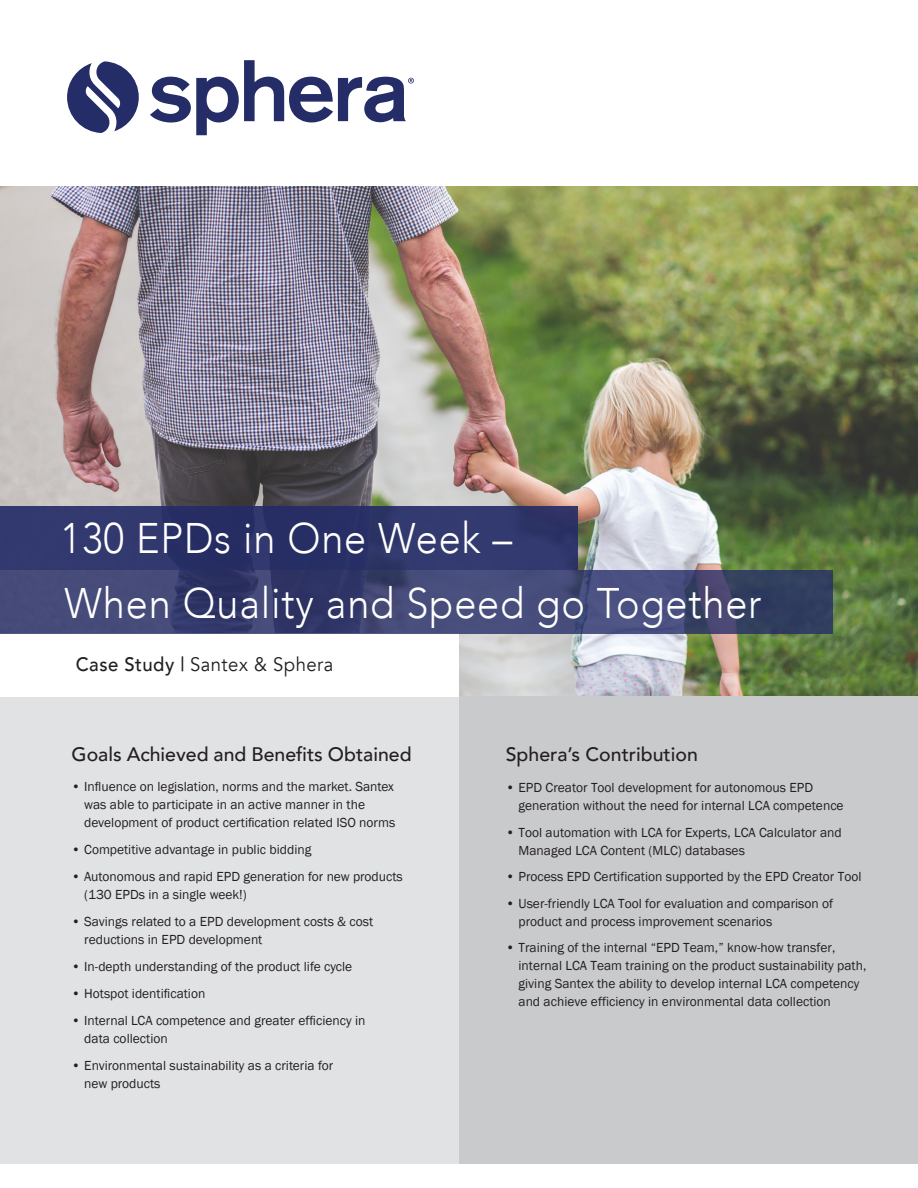
<style>
.page{position:relative;width:918px;height:1188px;background:#fff}
.page>*{position:absolute;margin:0;border:0;box-sizing:border-box;transform-origin:0 0}
.HEADLINE_44_0_neg{font:300 42.75px "Avenir";letter-spacing:.02em;color:#fff;scale:.93 1}
.BODY_Narrow_light_9_Bullet___Abstand_nac{font:500 19.5px "Avenir";color:#231f20}
.SUBHEAD_14_0_neg{font:19.5px "Avenir";letter-spacing:.025em;color:#231f20;scale:.95 1}
.BODY_Narrow_light_9_Abstand_nach_2mm{font:500 19.5px "Avenir";color:#231f20}
.t1{font:13.5px/18px "Franklin Gothic";color:#231f20}
.s1{font-weight:500}
</style>
<div class="page">
<svg style="left:67px;top:61px;width:72px;height:72px"></svg>
<svg style="left:150px;top:60px;width:264px;height:75px"></svg>
<img style="left:0;top:187px;width:918px;height:509px">
<div style="left:459px;top:696px;width:459px;height:468px;background:#c9cacc"></div>
<div style="left:0;top:696px;width:459px;height:468px;background:#e1e2e4"></div>
<div style="left:0;top:633px;width:459px;height:64px;background:#fff"></div>
<div style="left:0;top:506px;width:577px;height:64px;background:#32396e"></div>
<svg style="left:0;top:570px;width:833px;height:64px;background:#3f4572"></svg>
<p class="HEADLINE_44_0_neg" style="left:61px;top:513px;width:487px">130 EPDs in One Week –</p>
<p class="HEADLINE_44_0_neg" style="left:65px;top:578px;width:751px">When Quality and Speed go Together</p>
<p class="SUBHEAD_14_0_neg" style="left:76px;top:653px;width:273px"><span class="s1">Case Study |</span> Santex &amp; Sphera</p>
<p class="BODY_Narrow_light_9_Bullet___Abstand_nac" style="left:72px;top:738px;width:342px">Goals Achieved and Benefits Obtained</p>
<p class="t1" style="left:84px;top:778px;width:313px;text-indent:-13px">• Influence on legislation, norms and the market. Santex was able to participate in an active manner in the development of product certification related ISO norms</p>
<p class="t1" style="left:72px;top:841px;width:241px">• Competitive advantage in public bidding</p>
<p class="t1" style="left:84px;top:868px;width:320px;text-indent:-13px">• Autonomous and rapid EPD generation for new products (130 EPDs in a single week!)</p>
<p class="t1" style="left:84px;top:913px;width:291px;text-indent:-13px">• Savings related to a EPD development costs &amp; cost reductions in EPD development</p>
<p class="t1" style="left:72px;top:958px;width:282px">• In-depth understanding of the product life cycle</p>
<p class="t1" style="left:72px;top:985px;width:135px">• Hotspot identification</p>
<p class="t1" style="left:84px;top:1012px;width:283px;text-indent:-13px">• Internal LCA competence and greater efficiency in data collection</p>
<p class="t1" style="left:84px;top:1057px;width:250px;text-indent:-13px">• Environmental sustainability as a criteria for new products</p>
<p class="BODY_Narrow_light_9_Abstand_nach_2mm" style="left:506px;top:738px;width:194px">Sphera’s Contribution</p>
<p class="t1" style="left:519px;top:779px;width:327px;text-indent:-13px">• EPD Creator Tool development for autonomous EPD generation without the need for internal LCA competence</p>
<p class="t1" style="left:519px;top:824px;width:325px;text-indent:-13px">• Tool automation with LCA for Experts, LCA Calculator and<br>Managed LCA Content (MLC) databases</p>
<p class="t1" style="left:506px;top:868px;width:357px">• Process EPD Certification supported by the EPD Creator Tool</p>
<p class="t1" style="left:519px;top:895px;width:316px;text-indent:-13px">• User-friendly LCA Tool for evaluation and comparison of product and process improvement scenarios</p>
<p class="t1" style="left:519px;top:939px;width:349px;text-indent:-13px">• Training of the internal “EPD Team,” know-how transfer, internal LCA Team training on the product sustainability path, giving Santex the ability to develop internal LCA competency and achieve efficiency in environmental data collection</p>
</div>
